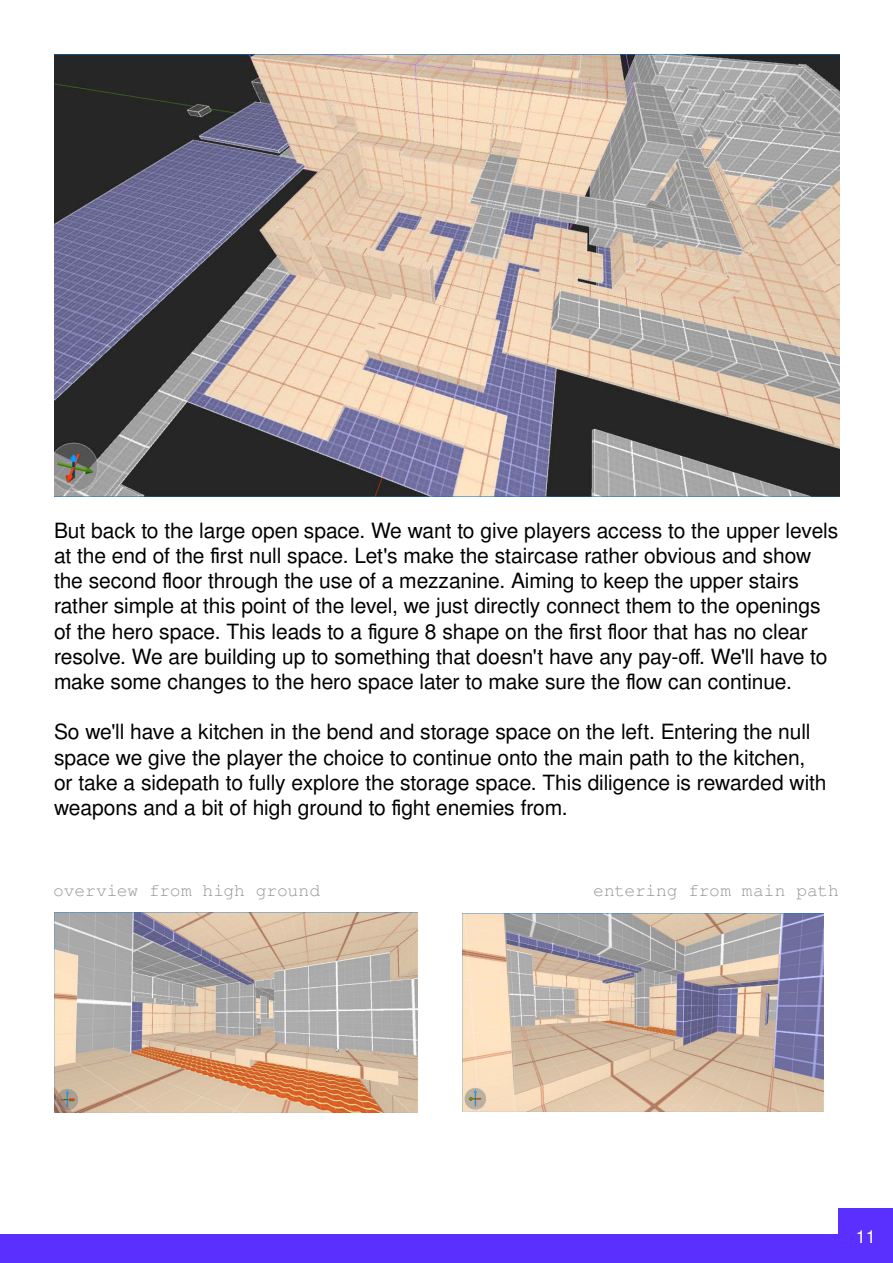
<style>
.page{position:relative;width:893px;height:1263px;background:#fff}
.page>*{position:absolute;margin:0;border:0;box-sizing:border-box;transform-origin:0 0}
.t1{font:21px/25.2px "Free Sans";letter-spacing:-.005em;color:#000}
.t2{font:18px "Free Mono";letter-spacing:-.01em;color:#939598}
.t3{font:18px "Free Sans";color:#fff}
</style>
<div class="page">
<div style="left:0;top:1235px;width:893px;height:28px;background:#5930ff"></div>
<div style="left:839px;top:1209px;width:54px;height:54px;background:#5930ff"></div>
<img style="left:54px;top:54px;width:786px;height:443px">
<img style="left:54px;top:912px;width:364px;height:200px">
<img style="left:463px;top:913px;width:360px;height:199px">
<p class="t1" style="left:54px;top:519px;width:786px">But back to the large open space. We want to give players access to the upper levels at the end of the first null space. Let's make the staircase rather obvious and show the second floor through the use of a mezzanine. Aiming to keep the upper stairs rather simple at this point of the level, we just directly connect them to the openings of the hero space. This leads to a figure 8 shape on the first floor that has no clear resolve. We are building up to something that doesn't have any pay-off. We'll have to make some changes to the hero space later to make sure the flow can continue.</p>
<p class="t1" style="left:54px;top:721px;width:774px">So we'll have a kitchen in the bend and storage space on the left. Entering the null space we give the player the choice to continue onto the main path to the kitchen, or take a sidepath to fully explore the storage space. This diligence is rewarded with weapons and a bit of high ground to fight enemies from.</p>
<p class="t2" style="left:53px;top:882px;width:268px">overview from high ground</p>
<p class="t2" style="left:593px;top:882px;width:247px">entering from main path</p>
<p class="t3" style="left:856px;top:1224px;width:22px">11</p>
</div>
